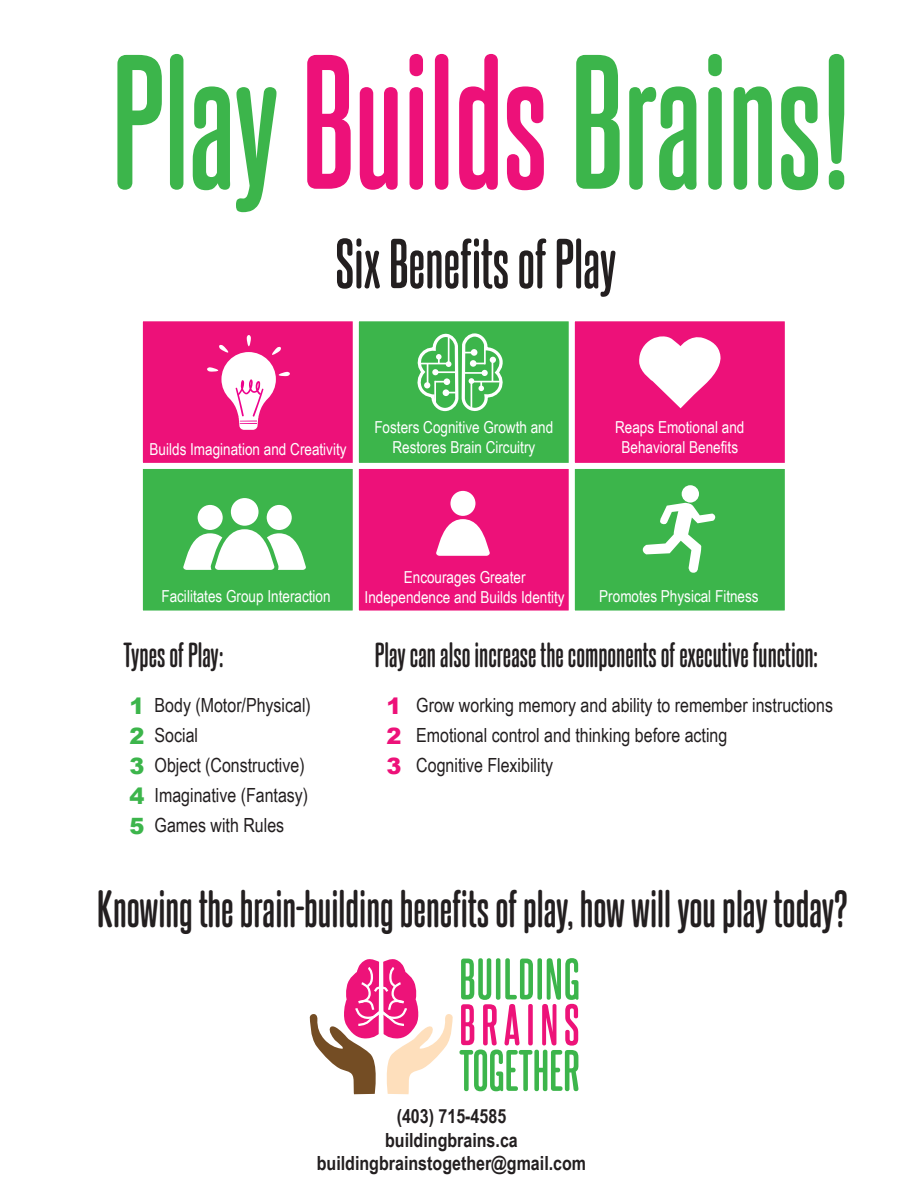
<style>
.page{position:relative;width:918px;height:1188px;background:#fff}
.page>*{position:absolute;margin:0;border:0;box-sizing:border-box;transform-origin:0 0}
.t1{font:700 60px "Steelfish Rounded Rg";color:#231f20}
.t2{font:700 45px "Steelfish Rounded Rg";color:#231f20}
.t3{font:700 30px "Steelfish Rounded Rg";color:#231f20}
.t4{font:900 22.5px/30px "Arial";color:#3cb54b;text-align:justify}
.t5{font:900 22.5px/30px "Arial";color:#ed1179;text-align:justify}
.t6{font:19.5px/30px "Arial Narrow";color:#231f20}
.t7{font:700 19.5px/23.4px "Arial Narrow";color:#231f20;text-align:center}
.t8{font:16.5px/19.8px "Arial Narrow";color:#fff;text-align:center}
</style>
<div class="page">
<svg style="left:117px;top:55px;width:45px;height:135px"></svg>
<div style="left:170px;top:54px;width:13px;height:136px;background:#3cb54b"></div>
<svg style="left:193px;top:86px;width:37px;height:104px"></svg>
<svg style="left:236px;top:87px;width:40px;height:125px"></svg>
<svg style="left:307px;top:55px;width:44px;height:134px"></svg>
<svg style="left:360px;top:87px;width:38px;height:103px"></svg>
<svg style="left:410px;top:54px;width:13px;height:136px;background:#ef2c88"></svg>
<div style="left:435px;top:54px;width:13px;height:136px;background:#ed1179"></div>
<svg style="left:459px;top:54px;width:39px;height:136px"></svg>
<svg style="left:507px;top:86px;width:37px;height:104px"></svg>
<svg style="left:576px;top:55px;width:44px;height:134px"></svg>
<svg style="left:629px;top:86px;width:68px;height:104px"></svg>
<svg style="left:708px;top:54px;width:14px;height:136px;background:#59c066"></svg>
<svg style="left:734px;top:86px;width:38px;height:104px"></svg>
<svg style="left:781px;top:86px;width:37px;height:104px"></svg>
<svg style="left:829px;top:54px;width:15px;height:136px;background:#57bf64"></svg>
<svg style="left:309px;top:959px;width:144px;height:135px"></svg>
<svg style="left:459px;top:958px;width:119px;height:133px"></svg>
<div style="left:137px;top:315px;width:222px;height:154px;background:#ed1179;border:6px solid #fff"></div>
<div style="left:353px;top:315px;width:222px;height:154px;background:#3cb54b;border:6px solid #fff"></div>
<div style="left:569px;top:315px;width:222px;height:154px;background:#ed1179;border:6px solid #fff"></div>
<div style="left:137px;top:463px;width:222px;height:154px;background:#3cb54b;border:6px solid #fff"></div>
<div style="left:353px;top:463px;width:222px;height:154px;background:#ed1179;border:6px solid #fff"></div>
<div style="left:569px;top:463px;width:222px;height:154px;background:#3cb54b;border:6px solid #fff"></div>
<svg style="left:436px;top:491px;width:54px;height:65px"></svg>
<svg style="left:183px;top:498px;width:123px;height:72px"></svg>
<div style="left:682px;top:485px;width:17px;height:18px;background:#fff;border-radius:50%"></div>
<svg style="left:643px;top:503px;width:72px;height:70px"></svg>
<svg style="left:207px;top:335px;width:83px;height:95px"></svg>
<svg style="left:639px;top:336px;width:82px;height:72px"></svg>
<svg style="left:417px;top:333px;width:86px;height:79px"></svg>
<div style="left:470px;top:360px;width:6px;height:7px;background:#fff;border-radius:50%"></div>
<div style="left:471px;top:349px;width:6px;height:7px;background:#fff;border-radius:50%"></div>
<h1 class="t1" style="left:335px;top:221px;width:282px">Six Benefits of Play</h1>
<p class="t8" style="left:150px;top:439px;width:199px">Builds Imagination and Creativity</p>
<p class="t8" style="left:374px;top:416px;width:180px">Fosters Cognitive Growth and<br>Restores Brain Circuitry</p>
<p class="t8" style="left:615px;top:416px;width:131px">Reaps Emotional and<br>Behavioral Benefits</p>
<p class="t8" style="left:161px;top:585px;width:171px">Facilitates Group Interaction</p>
<h3 class="t3" style="left:123px;top:634px;width:101px">Types of Play:</h3>
<p class="t6" style="left:155px;top:689px;width:158px">Body (Motor/Physical)<br>Social<br>Object (Constructive)<br>Imaginative (Fantasy)<br>Games with Rules</p>
<h3 class="t4" style="left:130px;top:691px;width:17px">1<br>2<br>3<br>4<br>5</h3>
<p class="t8" style="left:365px;top:567px;width:202px">Encourages Greater<br>Independence and Builds Identity</p>
<p class="t8" style="left:599px;top:586px;width:161px">Promotes Physical Fitness</p>
<h3 class="t3" style="left:375px;top:634px;width:445px">Play can also increase the components of executive function:</h3>
<h3 class="t5" style="left:386px;top:691px;width:17px">1<br>2<br>3</h3>
<p class="t6" style="left:416px;top:690px;width:418px">Grow working memory and ability to remember instructions<br>Emotional control and thinking before acting<br>Cognitive Flexibility</p>
<h2 class="t2" style="left:97px;top:876px;width:752px">Knowing the brain-building benefits of play, how will you play today?</h2>
<p class="t7" style="left:317px;top:1104px;width:271px">(403) 715-4585<br>buildingbrains.ca buildingbrainstogether@gmail.com</p>
</div>
